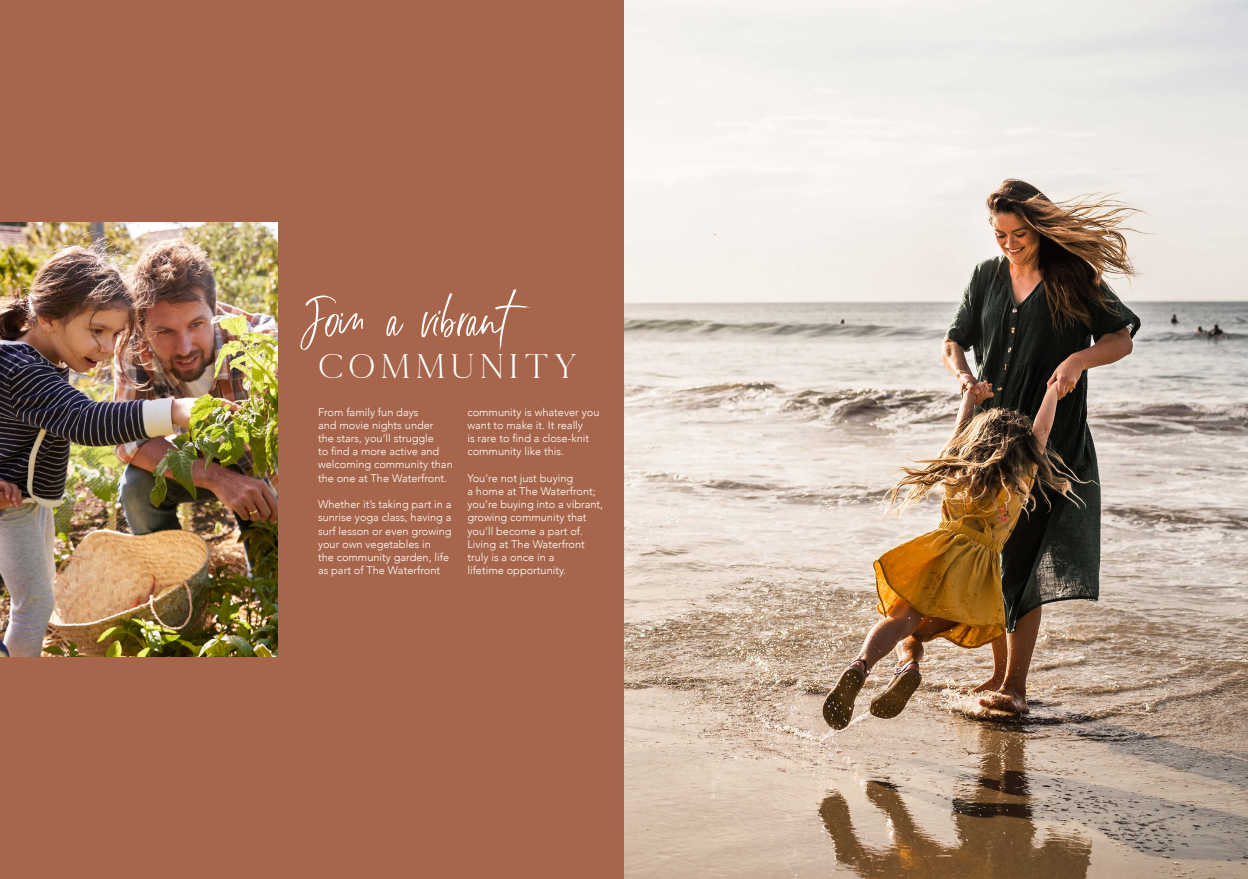
<style>
.page{position:relative;width:1248px;height:879px;background:#fff}
.page>*{position:absolute;margin:0;border:0;box-sizing:border-box;transform-origin:0 0}
.t1{font:75px "The Wilde One";color:#fff}
.t2{font:35px "Kinfolk";letter-spacing:.08em;color:#fff}
.t3{font:300 11px/13.2px "Avenir";color:#fff}
</style>
<div class="page">
<div style="left:0;top:0;width:624px;height:879px;background:#a7664b"></div>
<img style="left:0;top:223px;width:277px;height:433px">
<img style="left:624px;top:0;width:623px;height:879px">
<h1 class="t1" style="left:298px;top:288px;width:213px">Join a vibrant</h1>
<h2 class="t2" style="left:317px;top:339px;width:263px">COMMUNITY</h2>
<p class="t3" style="left:318px;top:405px;width:136px">From family fun days<br>and movie nights under<br>the stars, you’ll struggle<br>to find a more active and welcoming community than the one at The Waterfront.</p>
<p class="t3" style="left:318px;top:498px;width:135px">Whether it’s taking part in a sunrise yoga class, having a surf lesson or even growing your own vegetables in<br>the community garden, life as part of The Waterfront</p>
<p class="t3" style="left:467px;top:405px;width:134px">community is whatever you want to make it. It really<br>is rare to find a close-knit community like this.</p>
<p class="t3" style="left:467px;top:471px;width:137px">You’re not just buying<br>a home at The Waterfront; you’re buying into a vibrant, growing community that you’ll become a part of.<br>Living at The Waterfront truly is a once in a<br>lifetime opportunity.</p>
</div>
